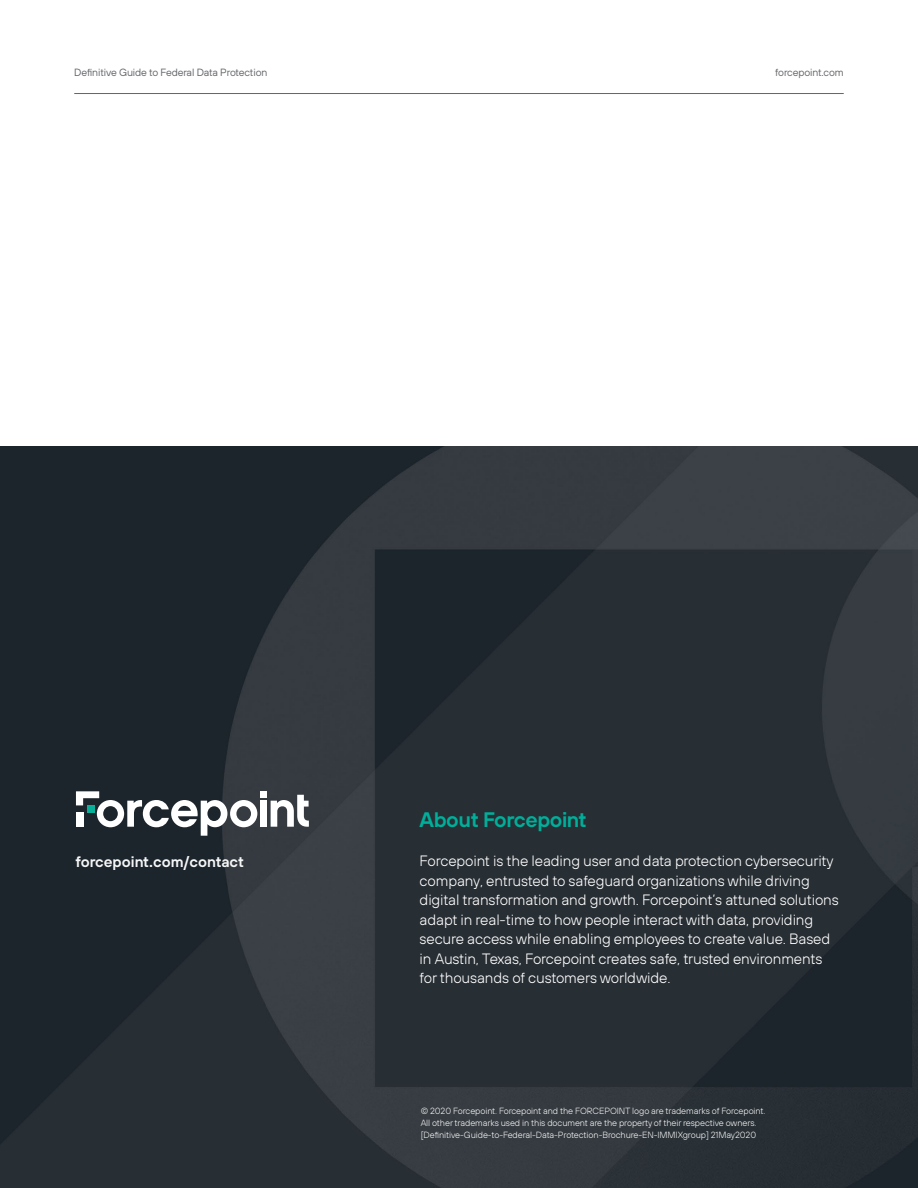
<style>
.page{position:relative;width:918px;height:1188px;background:#fff}
.page>*{position:absolute;margin:0;border:0;box-sizing:border-box;transform-origin:0 0}
.t1{font:600 21px "TT Hoves";letter-spacing:-.02em;color:#00af9a}
.t2{font:300 15px/19.5px "FP Sans";letter-spacing:-.01em;color:#fff}
.t3{font:600 15px "TT Hoves";color:#f5f6f6}
.t4{font:10.5px "TT Hoves";letter-spacing:-.01em;color:#636569}
.t5{font:300 9px/12px "TT Hoves";letter-spacing:-.01em;color:#f5f6f6}
</style>
<div class="page">
<img style="left:0;top:446px;width:918px;height:742px">
<hr style="left:74px;top:93px;width:770px;height:1px;background:#636569">
<div style="left:260px;top:791px;width:7px;height:7px;background:#fff"></div>
<div style="left:260px;top:801px;width:7px;height:26px;background:#fff"></div>
<svg style="left:271px;top:795px;width:38px;height:32px"></svg>
<svg style="left:76px;top:791px;width:181px;height:45px"></svg>
<p class="t4" style="left:74px;top:66px;width:195px">Definitive Guide to Federal Data Protection</p>
<p class="t4" style="left:775px;top:66px;width:70px">forcepoint.com</p>
<p class="t3" style="left:75px;top:851px;width:170px">forcepoint.com/contact</p>
<h1 class="t1" style="left:420px;top:806px;width:169px">About Forcepoint</h1>
<p class="t2" style="left:420px;top:851px;width:421px">Forcepoint is the leading user and data protection cybersecurity company, entrusted to safeguard organizations while driving digital transformation and growth. Forcepoint’s attuned solutions adapt in real-time to how people interact with data, providing secure access while enabling employees to create value. Based in Austin, Texas, Forcepoint creates safe, trusted environments for thousands of customers worldwide.</p>
<p class="t5" style="left:421px;top:1105px;width:346px">© 2020 Forcepoint. Forcepoint and the FORCEPOINT logo are trademarks of Forcepoint.<br>All other trademarks used in this document are the property of their respective owners. [Definitive-Guide-to-Federal-Data-Protection-Brochure-EN-IMMIXgroup] 21May2020</p>
</div>
